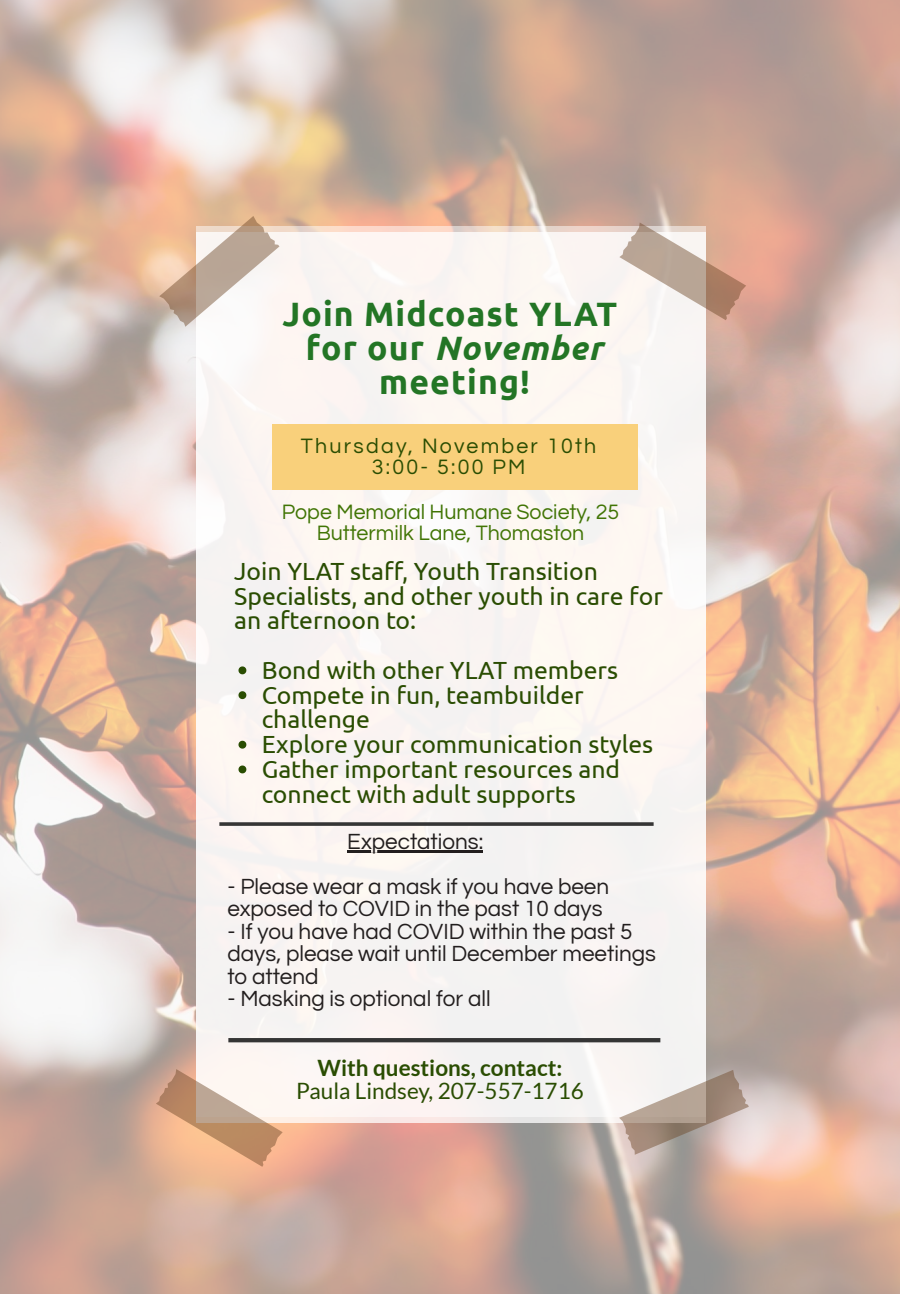
<style>
.page{position:relative;width:900px;height:1294px;background:#fff}
.page>*{position:absolute;margin:0;border:0;box-sizing:border-box;transform-origin:0 0}
.t1{font:700 33.75px/33.8px "Ubuntu";letter-spacing:.035em;color:#237525;text-align:center}
.t2{font:24.75px/24.8px "Ubuntu";color:#2a4d02}
.t3{font:22.5px/22.5px "Questrial";color:#221e1e}
.t4{font:22.5px "Lato";color:#2a4d02}
.t5{font:700 22.5px "Lato";color:#2a4d02}
.t6{font:21.3px/21.3px "Questrial";color:#417505;text-align:center}
.t7{font:21.3px "Questrial";letter-spacing:.105em;color:#2a4d02}
.s1{font-style:italic}
</style>
<div class="page">
<img style="left:0;top:0;width:900px;height:1293px">
<div style="left:196px;top:232px;width:509px;height:890px;background:#f9f4f2"></div>
<div style="left:272px;top:424px;width:366px;height:65px;background:#f9d07b"></div>
<svg style="left:238px;top:666px;width:8px;height:8px"></svg>
<svg style="left:238px;top:691px;width:8px;height:8px"></svg>
<svg style="left:238px;top:740px;width:8px;height:8px"></svg>
<svg style="left:238px;top:765px;width:8px;height:8px"></svg>
<hr style="left:219px;top:822px;width:435px;height:3px;background:#353535">
<hr style="left:347px;top:849px;width:136px;height:3px;background:#221e1e">
<div style="left:228px;top:1037px;width:432px;height:5px;background:#353535"></div>
<svg style="left:159px;top:216px;width:121px;height:111px"></svg>
<svg style="left:619px;top:222px;width:127px;height:98px"></svg>
<svg style="left:0;top:479px;width:1px;height:98px"></svg>
<svg style="left:156px;top:1068px;width:127px;height:98px"></svg>
<svg style="left:619px;top:1069px;width:130px;height:85px"></svg>
<p class="t1" style="left:282px;top:297px;width:336px">Join Midcoast YLAT for our <span class="s1">November </span>meeting!</p>
<p class="t7" style="left:301px;top:435px;width:297px">Thursday, November 10th</p>
<p class="t7" style="left:372px;top:456px;width:155px">3:00- 5:00 PM</p>
<p class="t6" style="left:282px;top:501px;width:339px">Pope Memorial Humane Society, 25<br>Buttermilk Lane, Thomaston</p>
<p class="t2" style="left:234px;top:558px;width:430px">Join YLAT staff, Youth Transition<br>Specialists, and other youth in care for an afternoon to:</p>
<p class="t2" style="left:262px;top:657px;width:358px">Bond with other YLAT members</p>
<p class="t2" style="left:262px;top:682px;width:324px">Compete in fun, teambuilder challenge</p>
<p class="t2" style="left:262px;top:731px;width:393px">Explore your communication styles</p>
<p class="t2" style="left:262px;top:756px;width:360px">Gather important resources and connect with adult supports</p>
<p class="t3" style="left:347px;top:830px;width:137px">Expectations:</p>
<p class="t3" style="left:228px;top:875px;width:383px">- Please wear a mask if you have been exposed to COVID in the past 10 days</p>
<p class="t3" style="left:228px;top:920px;width:430px">- If you have had COVID within the past 5 days, please wait until December meetings to attend</p>
<p class="t3" style="left:228px;top:988px;width:265px">- Masking is optional for all</p>
<p class="t5" style="left:318px;top:1053px;width:246px">With questions, contact:</p>
<p class="t4" style="left:296px;top:1076px;width:289px">Paula Lindsey, 207-557-1716</p>
</div>
